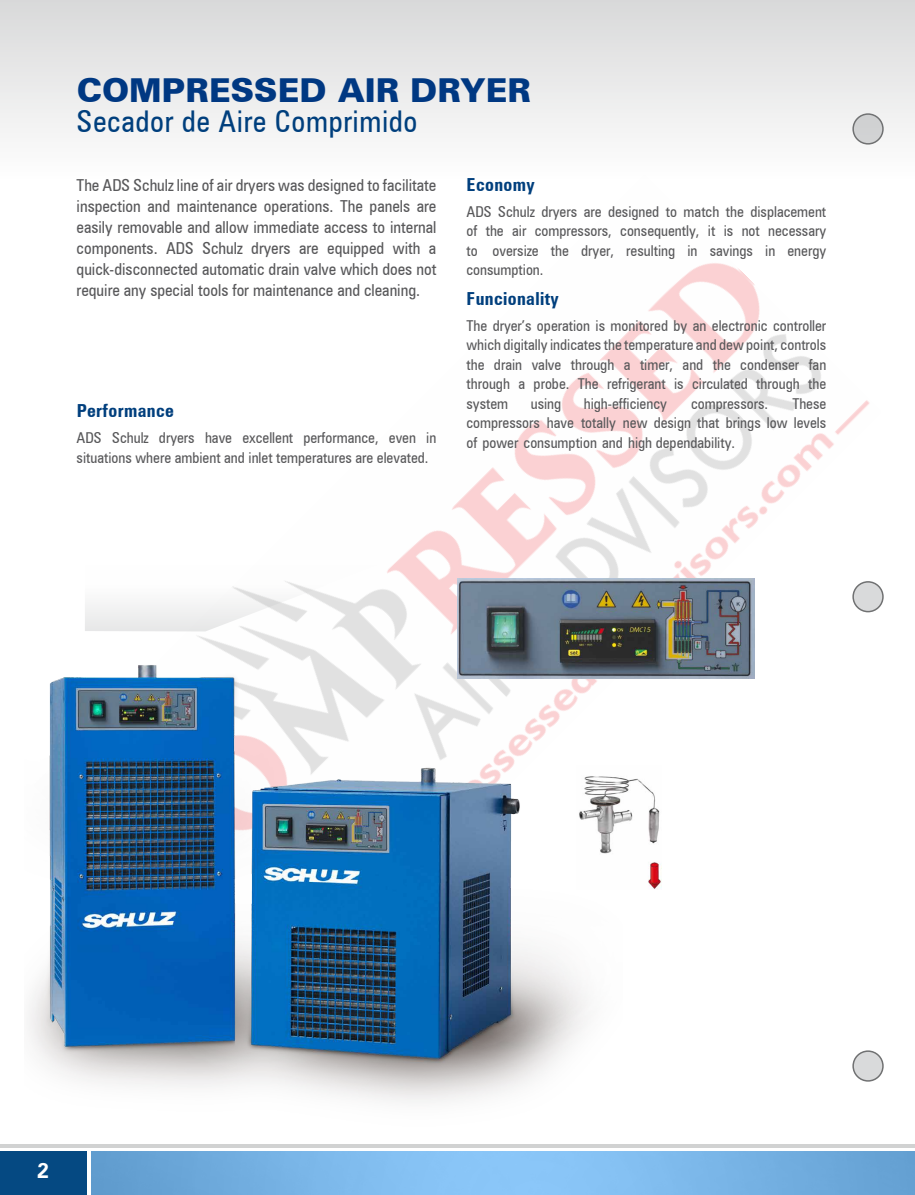
<style>
.page{position:relative;width:915px;height:1195px;background:#fff}
.page>*{position:absolute;margin:0;border:0;box-sizing:border-box;transform-origin:0 0}
.t1{font:900 33px "Zurich Win 95 BT";color:#003882}
.t2{font:condensed 30px "Zurich BT";letter-spacing:.02em;color:#003f7d}
.t3{font:700 21px "Zurich BT";color:#fff}
.t4{font:700 condensed 18px "Zurich BT";letter-spacing:.02em;color:#003f7d}
.t5{font:condensed 16.5px/21px "Zurich BT";color:#58585a;text-align:justify}
.t6{font:condensed 15px/19.5px "Zurich BT";color:#58585a;text-align:justify}
</style>
<div class="page">
<img style="left:381px;top:263px;width:499px;height:625px">
<div style="left:852px;top:582px;width:30px;height:30px;background:#d9dadb;border-radius:50%"></div>
<div style="left:852px;top:581px;width:31px;height:31px;border:2px solid #707172;border-radius:50%"></div>
<div style="left:852px;top:1051px;width:30px;height:30px;background:#d9dadb;border-radius:50%"></div>
<div style="left:852px;top:1050px;width:31px;height:31px;border:2px solid #707172;border-radius:50%"></div>
<div style="left:0;top:1151px;width:87px;height:44px;background:#054982"></div>
<img style="left:91px;top:1151px;width:823px;height:44px">
<hr style="left:0;top:1144px;width:914px;height:4px;background:#d1d2d2">
<div style="left:0;top:0;width:914px;height:179px;background:linear-gradient(to bottom,#d8d9d9,#fefefd)"></div>
<img style="left:29px;top:607px;width:617px;height:495px">
<img style="left:457px;top:579px;width:297px;height:100px">
<img style="left:576px;top:765px;width:85px;height:124px">
<svg style="left:85px;top:581px;width:296px;height:50px"></svg>
<h1 class="t1" style="left:77px;top:66px;width:455px">COMPRESSED AIR DRYER</h1>
<h2 class="t2" style="left:77px;top:104px;width:342px">Secador de Aire Comprimido</h2>
<p class="t5" style="left:77px;top:175px;width:361px">The ADS Schulz line of air dryers was designed to facilitate inspection and maintenance operations. The panels are easily removable and allow immediate access to internal components. ADS Schulz dryers are equipped with a quick-disconnected automatic drain valve which does not require any special tools for maintenance and cleaning.</p>
<p class="t4" style="left:77px;top:400px;width:99px">Performance</p>
<p class="t6" style="left:77px;top:428px;width:361px">ADS Schulz dryers have excellent performance, even in situations where ambient and inlet temperatures are elevated.</p>
<p class="t4" style="left:466px;top:174px;width:69px">Economy</p>
<p class="t6" style="left:466px;top:202px;width:361px">ADS Schulz dryers are designed to match the displacement of the air compressors, consequently, it is not necessary to oversize the dryer, resulting in savings in energy consumption.</p>
<p class="t4" style="left:466px;top:287px;width:93px">Funcionality</p>
<p class="t6" style="left:466px;top:315px;width:361px">The dryer’s operation is monitored by an electronic controller which digitally indicates the temperature and dew point, controls the drain valve through a timer, and the condenser fan through a probe. The refrigerant is circulated through the system</p>
<p class="t6" style="left:530px;top:393px;width:32px">using</p>
<p class="t6" style="left:583px;top:393px;width:85px">high-efficiency</p>
<p class="t6" style="left:690px;top:393px;width:78px">compressors.</p>
<p class="t6" style="left:466px;top:393px;width:361px;text-indent:326px">These compressors have totally new design that brings low levels of power consumption and high dependability.</p>
<h3 class="t3" style="left:37px;top:1155px;width:13px">2</h3>
</div>
